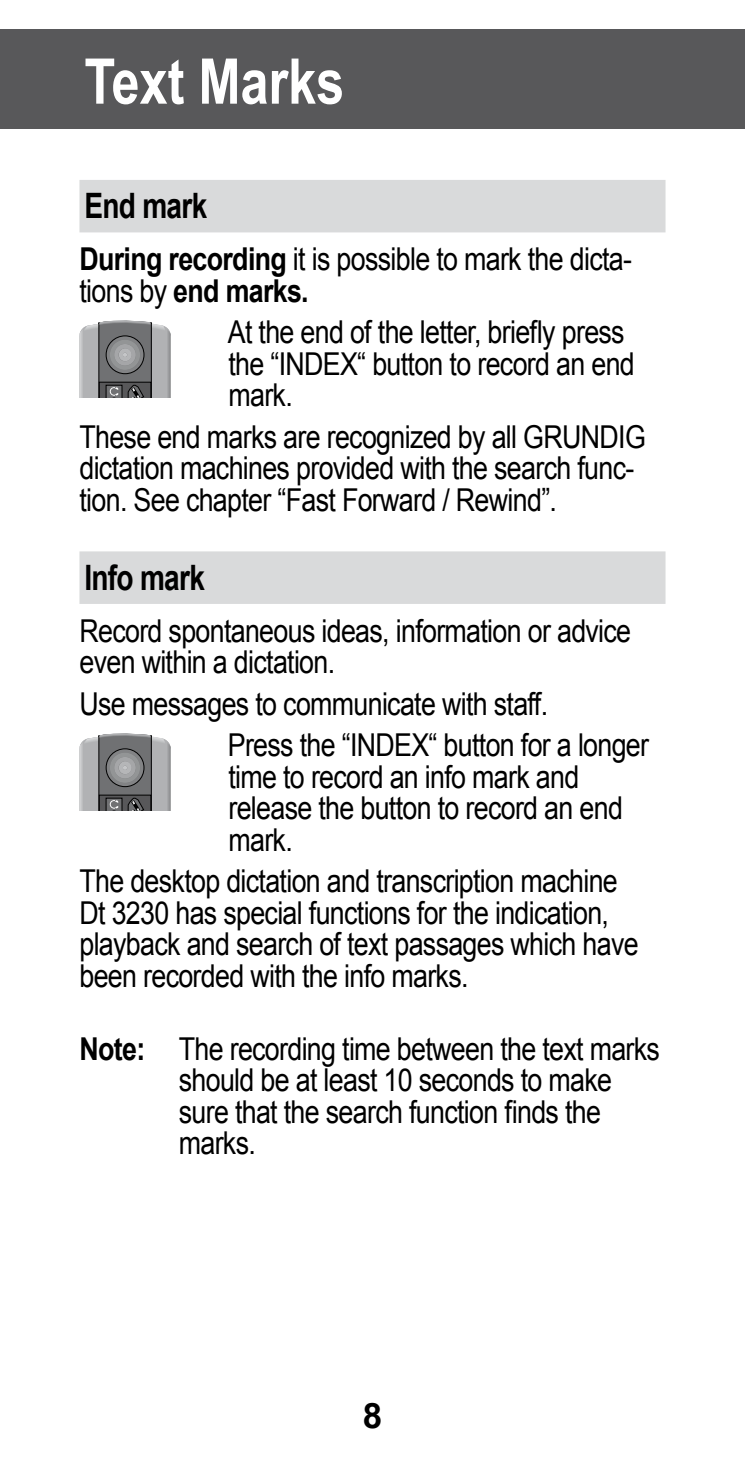
<style>
.page{position:relative;width:745px;height:1469px;background:#fff}
.page>*{position:absolute;margin:0;border:0;box-sizing:border-box;transform-origin:0 0}
.t1{font:700 63px "Arial";color:#fff;scale:.8 1}
.t2{font:700 35px "Arial";letter-spacing:-.025em;color:#000;scale:.8 1}
.t3{font:31.5px/31.5px "Arial";letter-spacing:-.025em;color:#000;scale:.85 1}
.s1{font-weight:700}
</style>
<div class="page">
<div style="left:0;top:30px;width:744px;height:99px;background:#58585a"></div>
<div style="left:79px;top:180px;width:586px;height:52px;background:#d9dadb"></div>
<div style="left:79px;top:551px;width:586px;height:53px;background:#d9dadb"></div>
<svg style="left:79px;top:321px;width:91px;height:76px;background:#8c8d8f"></svg>
<svg style="left:79px;top:733px;width:91px;height:77px;background:#8d8e90"></svg>
<h1 class="t1" style="left:84px;top:40px;width:326px">Text Marks</h1>
<p class="t2" style="left:84px;top:183px;width:155px">End mark</p>
<p class="t3" style="left:79px;top:244px;width:651px"><span class="s1">During recording</span> it is possible to mark the dicta&shy;tions by <span class="s1">end marks.</span></p>
<p class="t3" style="left:228px;top:317px;width:480px">At the end of the letter, briefly press the “INDEX“ button to record an end mark.</p>
<p class="t3" style="left:79px;top:421px;width:667px">These end marks are recognized by all GRUNDIG dictation machines provided with the search func&shy;tion. See chapter “Fast Forward / Rewind”.</p>
<p class="t2" style="left:84px;top:554px;width:152px">Info mark</p>
<p class="t3" style="left:79px;top:615px;width:650px">Record spontaneous ideas, information or advice even within a dictation.</p>
<p class="t3" style="left:228px;top:683px;width:497px;line-height:41.3px;text-indent:-148px">Use messages to communicate with staff.<br>Press the “INDEX“ button for a longer</p>
<p class="t3" style="left:228px;top:761px;width:465px">time to record an info mark and release the button to record an end mark.</p>
<p class="t3" style="left:79px;top:865px;width:659px">The desktop dictation and transcription machine Dt 3230 has special functions for the indication, playback and search of text passages which have been recorded with the info marks.</p>
<p class="t3" style="left:179px;top:1033px;width:567px;text-indent:-99px"><span class="s1">Note:</span> The recording time between the text marks should be at least 10 seconds to make sure that the search function finds the marks.</p>
</div>
